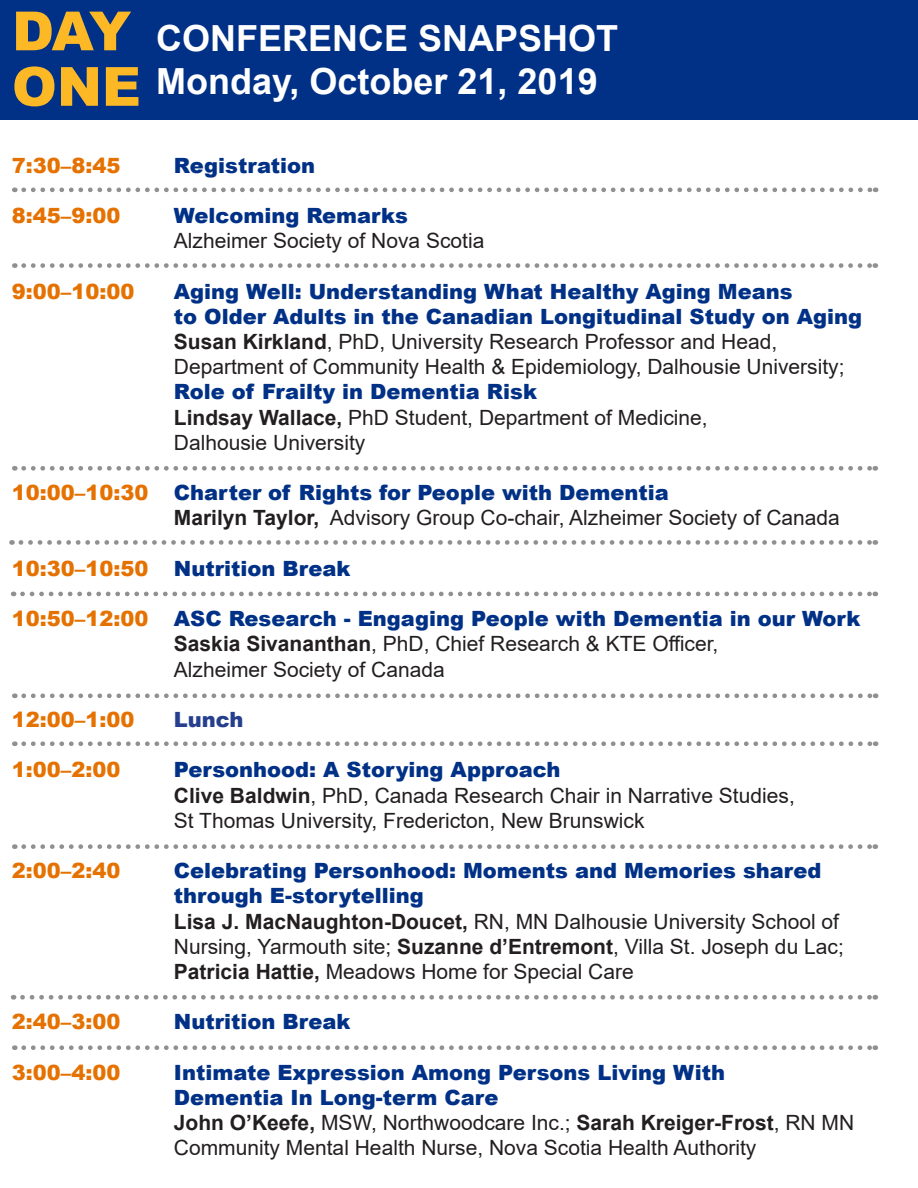
<style>
.page{position:relative;width:918px;height:1188px;background:#fff}
.page>*{position:absolute;margin:0;border:0;box-sizing:border-box;transform-origin:0 0}
.t1{font:900 54px "Arial";letter-spacing:-.02em;color:#fdb826}
.t2{font:700 36px "Arial";color:#fff}
.t3{font:21px/25.2px "Arial";color:#231f20}
.t4{font:900 21px/25.2px "Arial";color:#003186}
.t5{font:900 21px "Arial";color:#e57200}
.t6{font:900 21px "Arial";color:#253f8e}
.s1{font-weight:700}
.s2{color:#e57200}
</style>
<div class="page">
<div style="left:0;top:0;width:918px;height:120px;background:#003186"></div>
<svg style="left:24px;top:187px;width:852px;height:5px"></svg>
<svg style="left:24px;top:263px;width:852px;height:5px"></svg>
<svg style="left:24px;top:466px;width:852px;height:5px"></svg>
<svg style="left:22px;top:995px;width:854px;height:5px"></svg>
<svg style="left:24px;top:1045px;width:852px;height:5px"></svg>
<svg style="left:24px;top:741px;width:852px;height:5px"></svg>
<svg style="left:24px;top:693px;width:852px;height:5px"></svg>
<svg style="left:22px;top:592px;width:854px;height:4px"></svg>
<svg style="left:21px;top:540px;width:855px;height:5px"></svg>
<svg style="left:24px;top:844px;width:852px;height:5px"></svg>
<p class="t1" style="left:12px;top:-8px;width:121px">DAY</p>
<p class="t1" style="left:12px;top:47px;width:130px">ONE</p>
<p class="t2" style="left:156px;top:13px;width:464px">CONFERENCE SNAPSHOT</p>
<p class="t2" style="left:156px;top:56px;width:443px">Monday, October 21, 2019</p>
<p class="t5" style="left:12px;top:150px;width:110px">7:30–8:45</p>
<p class="t4" style="left:174px;top:152px;width:143px">Registration</p>
<p class="t5" style="left:12px;top:200px;width:110px">8:45–9:00</p>
<p class="t4" style="left:174px;top:202px;width:236px">Welcoming Remarks</p>
<p class="t3" style="left:174px;top:228px;width:312px">Alzheimer Society of Nova Scotia</p>
<p class="t5" style="left:12px;top:276px;width:124px">9:00–10:00</p>
<p class="t4" style="left:174px;top:278px;width:690px">Aging Well: Understanding What Healthy Aging Means<br>to Older Adults in the Canadian Longitudinal Study on Aging</p>
<p class="t3" style="left:174px;top:329px;width:672px"><span class="s1">Susan Kirkland</span>, PhD, University Research Professor and Head,<br>Department of Community Health &amp; Epidemiology, Dalhousie University;</p>
<p class="t4" style="left:174px;top:379px;width:365px">Role of Frailty in Dementia Risk</p>
<p class="t3" style="left:174px;top:405px;width:535px"><span class="s1">Lindsay Wallace,</span> PhD Student, Department of Medicine,</p>
<p class="t3" style="left:174px;top:430px;width:193px">Dalhousie University</p>
<p class="t4" style="left:12px;top:479px;width:658px"><span class="s2">10:00–10:30</span> Charter of Rights for People with Dementia</p>
<p class="t3" style="left:174px;top:505px;width:668px"><span class="s1">Marilyn Taylor,</span> Advisory Group Co-chair, Alzheimer Society of Canada</p>
<p class="t4" style="left:12px;top:555px;width:340px"><span class="s2">10:30–10:50</span> Nutrition Break</p>
<p class="t4" style="left:12px;top:605px;width:850px"><span class="s2">10:50–12:00</span> ASC Research - Engaging People with Dementia in our Work</p>
<p class="t3" style="left:174px;top:631px;width:546px"><span class="s1">Saskia Sivananthan</span>, PhD, Chief Research &amp; KTE Officer,</p>
<p class="t3" style="left:174px;top:657px;width:272px">Alzheimer Society of Canada</p>
<p class="t5" style="left:12px;top:704px;width:124px">12:00–1:00</p>
<p class="t6" style="left:174px;top:704px;width:71px">Lunch</p>
<p class="t5" style="left:12px;top:755px;width:110px">1:00–2:00</p>
<p class="t4" style="left:174px;top:757px;width:388px">Personhood: A Storying Approach</p>
<p class="t3" style="left:174px;top:783px;width:622px"><span class="s1">Clive Baldwin</span>, PhD, Canada Research Chair in Narrative Studies,</p>
<p class="t3" style="left:174px;top:808px;width:472px">St Thomas University, Fredericton, New Brunswick</p>
<p class="t5" style="left:12px;top:855px;width:110px">2:00–2:40</p>
<p class="t4" style="left:174px;top:857px;width:649px">Celebrating Personhood: Moments and Memories shared through E-storytelling</p>
<p class="t3" style="left:174px;top:909px;width:671px"><span class="s1">Lisa J. MacNaughton-Doucet,</span> RN, MN Dalhousie University School of<br>Nursing, Yarmouth site; <span class="s1">Suzanne d’Entremont</span>, Villa St. Joseph du Lac;<br><span class="s1">Patricia Hattie,</span> Meadows Home for Special Care</p>
<p class="t5" style="left:12px;top:1007px;width:110px">2:40–3:00</p>
<p class="t4" style="left:174px;top:1009px;width:178px">Nutrition Break</p>
<p class="t5" style="left:12px;top:1057px;width:110px">3:00–4:00</p>
<p class="t4" style="left:174px;top:1059px;width:553px">Intimate Expression Among Persons Living With</p>
<p class="t4" style="left:174px;top:1084px;width:326px">Dementia In Long-term Care</p>
<p class="t3" style="left:174px;top:1110px;width:682px"><span class="s1">John O’Keefe,</span> MSW, Northwoodcare Inc.; <span class="s1">Sarah Kreiger-Frost</span>, RN MN<br>Community Mental Health Nurse, Nova Scotia Health Authority</p>
</div>
